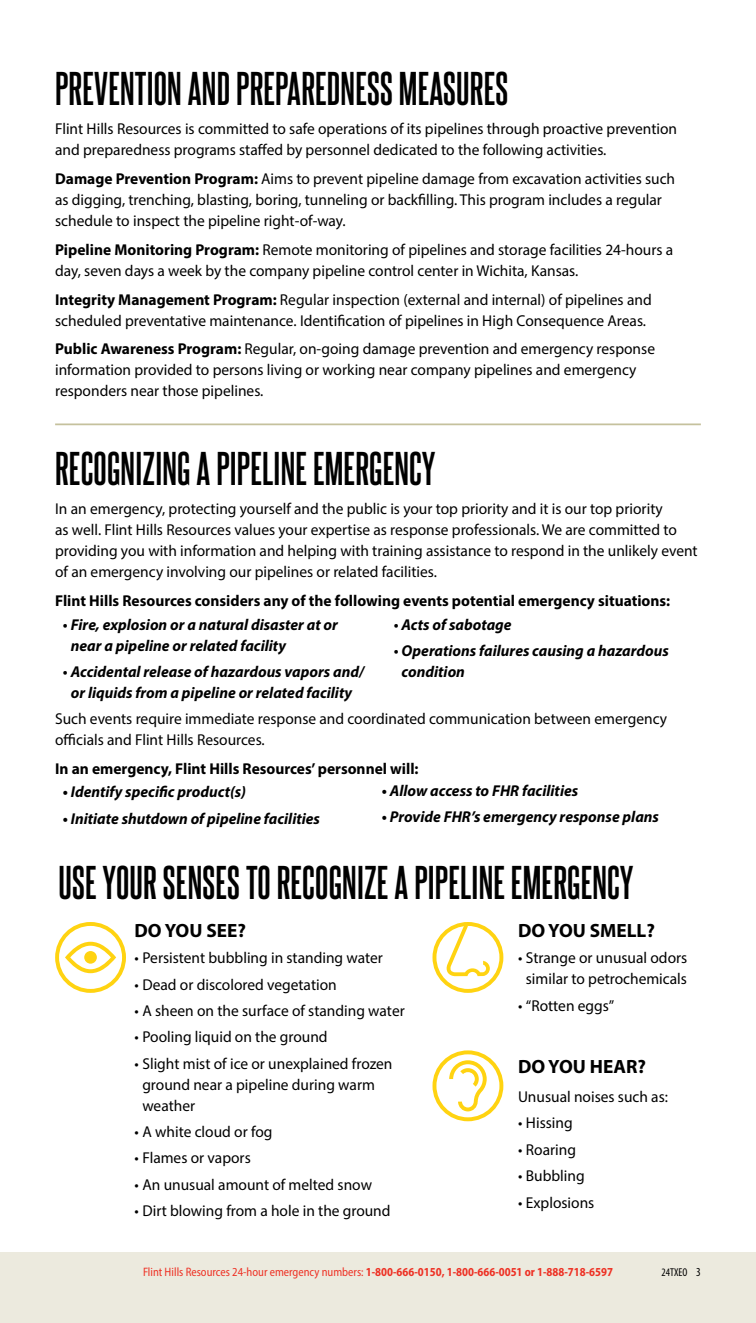
<style>
.page{position:relative;width:756px;height:1323px;background:#fff}
.page>*{position:absolute;margin:0;border:0;box-sizing:border-box;transform-origin:0 0}
.t1{font:700 40.25px "Steelfish Rg";letter-spacing:.005em;color:#000}
.t2{font:700 19.25px "Myriad Pro";color:#000}
.t3{font:15.75px/21px "Myriad Pro";color:#000}
.t4{font:italic 700 15.75px/21px "Myriad Pro";color:#000}
.t5{font:700 15.75px "Myriad Pro";color:#000}
.t6{font:700 semi-condensed 12.25px "Myriad Pro";color:#ee3124;scale:.94 1}
.t7{font:condensed 11.38px "Myriad Pro";color:#000}
.s1{font-weight:700}
.s2{font-weight:600}
.s3{font-weight:400}
.s4{font-size:12.25px}
</style>
<div class="page">
<svg style="left:433px;top:1050px;width:70px;height:71px"></svg>
<svg style="left:55px;top:922px;width:71px;height:71px"></svg>
<div style="left:84px;top:951px;width:13px;height:13px;background:#ffd311;border-radius:50%"></div>
<svg style="left:433px;top:922px;width:70px;height:71px"></svg>
<hr style="left:55px;top:424px;width:646px;height:1px;background:#c5c19d">
<div style="left:0;top:1252px;width:756px;height:71px;background:#eceade"></div>
<h1 class="t1" style="left:55px;top:64px;width:455px">PREVENTION AND PREPAREDNESS MEASURES</h1>
<p class="t3" style="left:55px;top:118px;width:624px">Flint Hills Resources is committed to safe operations of its pipelines through proactive prevention and preparedness programs staffed by personnel dedicated to the following activities.</p>
<p class="t3" style="left:55px;top:168px;width:622px"><span class="s1">Damage Prevention Program:</span> Aims to prevent pipeline damage from excavation activities such as digging, trenching, blasting, boring, tunneling or backfilling. This program includes a regular schedule to inspect the pipeline right-of-way.</p>
<p class="t3" style="left:55px;top:239px;width:620px"><span class="s1">Pipeline Monitoring Program:</span> Remote monitoring of pipelines and storage facilities 24-hours a day, seven days a week by the company pipeline control center in Wichita, Kansas.</p>
<p class="t3" style="left:55px;top:289px;width:598px"><span class="s1">Integrity Management Program:</span> Regular inspection (external and internal) of pipelines and scheduled preventative maintenance. Identification of pipelines in High Consequence Areas.</p>
<p class="t3" style="left:55px;top:338px;width:601px"><span class="s1">Public Awareness Program:</span> Regular, on-going damage prevention and emergency response information provided to persons living or working near company pipelines and emergency responders near those pipelines.</p>
<h1 class="t1" style="left:55px;top:444px;width:382px">RECOGNIZING A PIPELINE EMERGENCY</h1>
<p class="t3" style="left:55px;top:498px;width:644px">In an emergency, protecting yourself and the public is your top priority and it is our top priority<br>as well. Flint Hills Resources values your expertise as response professionals. We are committed to providing you with information and helping with training assistance to respond in the unlikely event of an emergency involving our pipelines or related facilities.</p>
<p class="t5" style="left:55px;top:591px;width:617px">Flint Hills Resources considers any of the following events potential emergency situations:</p>
<p class="t4" style="left:71px;top:614px;width:269px;text-indent:-8px"><span class="s2">•</span> Fire, explosion or a natural disaster at or near a pipeline or related facility</p>
<p class="t4" style="left:63px;top:661px;width:303px;text-align:center"><span class="s2">•</span> Accidental release of hazardous vapors and/ or liquids from a pipeline or related facility</p>
<p class="t4" style="left:394px;top:614px;width:119px"><span class="s2">•</span> Acts of sabotage</p>
<p class="t4" style="left:402px;top:640px;width:269px;text-indent:-8px"><span class="s2">•</span> Operations failures causing a hazardous condition</p>
<p class="t3" style="left:55px;top:708px;width:614px">Such events require immediate response and coordinated communication between emergency officials and Flint Hills Resources.</p>
<p class="t5" style="left:55px;top:758px;width:365px">In an emergency, Flint Hills Resources’ personnel will:</p>
<p class="t4" style="left:63px;top:781px;width:185px">• Identify specific product(s)</p>
<p class="t4" style="left:63px;top:807px;width:259px">• Initiate shutdown of pipeline facilities</p>
<p class="t4" style="left:382px;top:780px;width:198px">• Allow access to FHR facilities</p>
<p class="t4" style="left:382px;top:806px;width:279px">• Provide FHR’s emergency response plans</p>
<h1 class="t1" style="left:58px;top:858px;width:577px">USE YOUR SENSES TO RECOGNIZE A PIPELINE EMERGENCY</h1>
<p class="t2" style="left:135px;top:918px;width:113px">DO YOU SEE?</p>
<p class="t3" style="left:135px;top:947px;width:250px">• Persistent bubbling in standing water</p>
<p class="t3" style="left:135px;top:974px;width:204px">• Dead or discolored vegetation</p>
<p class="t3" style="left:135px;top:1000px;width:272px">• A sheen on the surface of standing water</p>
<p class="t3" style="left:135px;top:1026px;width:195px">• Pooling liquid on the ground</p>
<p class="t3" style="left:142px;top:1053px;width:252px;text-indent:-8px">• Slight mist of ice or unexplained frozen ground near a pipeline during warm weather</p>
<p class="t3" style="left:135px;top:1121px;width:139px">• A white cloud or fog</p>
<p class="t3" style="left:135px;top:1147px;width:118px">• Flames or vapors</p>
<p class="t3" style="left:135px;top:1174px;width:239px">• An unusual amount of melted snow</p>
<p class="t3" style="left:135px;top:1200px;width:258px">• Dirt blowing from a hole in the ground</p>
<p class="t2" style="left:518px;top:918px;width:139px">DO YOU SMELL?</p>
<p class="t3" style="left:518px;top:947px;width:171px;text-align:center">• Strange or unusual odors similar to petrochemicals</p>
<p class="t3" style="left:518px;top:995px;width:98px">• “Rotten eggs”</p>
<p class="t2" style="left:518px;top:1054px;width:129px">DO YOU HEAR?</p>
<p class="t3" style="left:518px;top:1086px;width:152px">Unusual noises such as:</p>
<p class="t3" style="left:518px;top:1112px;width:56px">• Hissing</p>
<p class="t3" style="left:518px;top:1139px;width:60px">• Roaring</p>
<p class="t3" style="left:518px;top:1165px;width:68px">• Bubbling</p>
<p class="t3" style="left:518px;top:1191px;width:78px">• Explosions</p>
<p class="t6" style="left:143px;top:1264px;width:501px"><span class="s3">Flint Hills Resources 24-hour emergency numbers:</span> 1-800-666-0150, 1-800-666-0051 or 1-888-718-6597</p>
<p class="t7" style="left:662px;top:1265px;width:41px">24TXEO <span class="s4">3</span></p>
</div>
